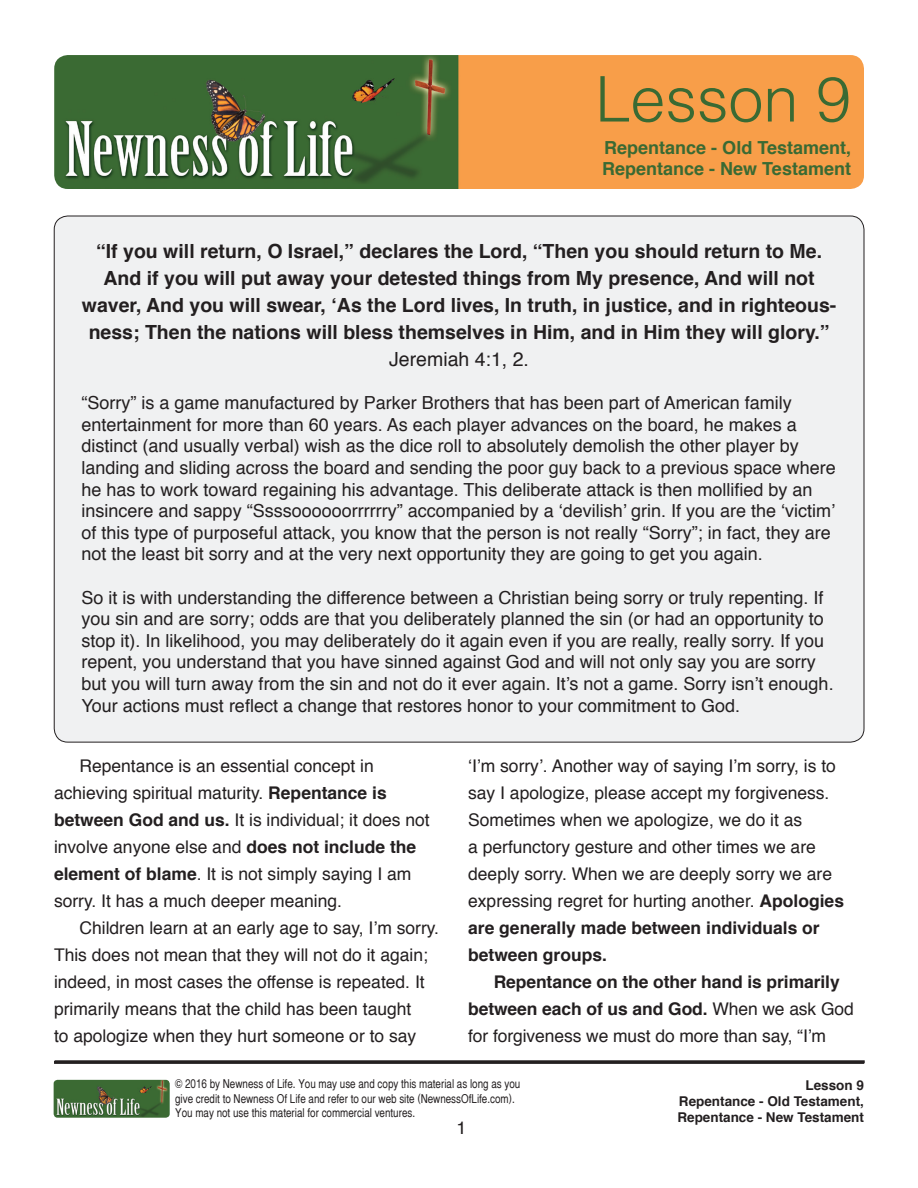
<style>
.page{position:relative;width:918px;height:1188px;background:#fff}
.page>*{position:absolute;margin:0;border:0;box-sizing:border-box;transform-origin:0 0}
.t1{font:300 63px "Helvetica";color:#3a6a33}
.t2{font:700 19.5px/27px "Helvetica";color:#231f20;text-align:center}
.t3{font:19.5px "Helvetica";color:#231f20}
.t4{font:18px/21.6px "Helvetica";color:#231f20}
.t5{font:700 18px "Helvetica";color:#3a6a33}
._2_column_tabbed{font:17.4px/27px "Helvetica";color:#231f20}
._2_column_tabbed-2{font:700 17.4px/27px "Helvetica";letter-spacing:-.005em;color:#231f20}
.t6{font:700 13.5px "Helvetica";color:#231f20}
.t7{font:condensed 12px/14.7px "Helsinki";color:#231f20}
.s1{font-weight:700}
.s2{font-weight:400}
</style>
<div class="page">
<hr style="left:55px;top:1060px;width:810px;height:3px;background:#231f20">
<img style="left:54px;top:1080px;width:116px;height:38px">
<img style="left:54px;top:55px;width:810px;height:134px">
<div style="left:54px;top:216px;width:810px;height:526px;background:#f0f1f2;border-radius:14px"></div>
<hr style="left:54px;top:1061px;width:810px;height:3px;background:#231f20">
<p class="t1" style="left:595px;top:46px;width:257px">Lesson 9</p>
<p class="t5" style="left:604px;top:133px;width:248px">Repentance - Old Testament,</p>
<p class="t5" style="left:602px;top:154px;width:250px">Repentance - New Testament</p>
<p class="t2" style="left:82px;top:238px;width:756px">“If you will return, O Israel,” declares the Lord, “Then you should return to Me.<br>And if you will put away your detested things from My presence, And will not waver, And you will swear, ‘As the Lord lives, In truth, in justice, and in righteous&shy;ness; Then the nations will bless themselves in Him, and in Him they will glory.”</p>
<p class="t3" style="left:389px;top:344px;width:141px">Jeremiah 4:1, 2.</p>
<p class="t4" style="left:82px;top:393px;width:756px">“Sorry” is a game manufactured by Parker Brothers that has been part of American family entertainment for more than 60 years. As each player advances on the board, he makes a distinct (and usually verbal) wish as the dice roll to absolutely demolish the other player by landing and sliding across the board and sending the poor guy back to a previous space where he has to work toward regaining his advantage. This deliberate attack is then mollified by an insincere and sappy “Ssssoooooorrrrrry” accompanied by a ‘devilish’ grin. If you are the ‘victim’ of this type of purposeful attack, you know that the person is not really “Sorry”; in fact, they are not the least bit sorry and at the very next opportunity they are going to get you again.</p>
<p class="t4" style="left:82px;top:587px;width:754px">So it is with understanding the difference between a Christian being sorry or truly repenting. If you sin and are sorry; odds are that you deliberately planned the sin (or had an opportunity to stop it). In likelihood, you may deliberately do it again even if you are really, really sorry. If you repent, you understand that you have sinned against God and will not only say you are sorry but you will turn away from the sin and not do it ever again. It’s not a game. Sorry isn’t enough.<br>Your actions must reflect a change that restores honor to your commitment to God.</p>
<p class="_2_column_tabbed" style="left:54px;top:753px;width:377px;text-indent:25px">Repentance is an essential concept in achieving spiritual maturity. <span class="s1">Repentance is between God and us.</span> It is individual; it does not involve anyone else and <span class="s1">does not include the element of blame</span>. It is not simply saying I am sorry. It has a much deeper meaning.</p>
<p class="_2_column_tabbed" style="left:54px;top:915px;width:387px;text-indent:26px">Children learn at an early age to say, I’m sorry.<br>This does not mean that they will not do it again; indeed, in most cases the offense is repeated. It primarily means that the child has been taught<br>to apologize when they hurt someone or to say</p>
<p class="_2_column_tabbed" style="left:468px;top:753px;width:377px">‘I’m sorry’. Another way of saying I’m sorry, is to say I apologize, please accept my forgiveness.<br>Sometimes when we apologize, we do it as<br>a perfunctory gesture and other times we are deeply sorry. When we are deeply sorry we are expressing regret for hurting another. <span class="s1">Apologies are generally made between individuals or between groups.</span></p>
<p class="_2_column_tabbed-2" style="left:468px;top:969px;width:387px;text-indent:26px">Repentance on the other hand is primarily between each of us and God. <span class="s2">When we ask God for forgiveness we must do more than say, “I’m</span></p>
<p class="t7" style="left:175px;top:1076px;width:347px">© 2016 by Newness of Life. You may use and copy this material as long as you give credit to Newness Of Life and refer to our web site (NewnessOfLife.com).<br>You may not use this material for commercial ventures.</p>
<p class="t6" style="left:805px;top:1074px;width:60px">Lesson 9</p>
<p class="t6" style="left:679px;top:1090px;width:187px">Repentance - Old Testament,</p>
<p class="t6" style="left:677px;top:1107px;width:188px">Repentance - New Testament</p>
<p class="t4" style="left:456px;top:1117px;width:12px">1</p>
</div>
